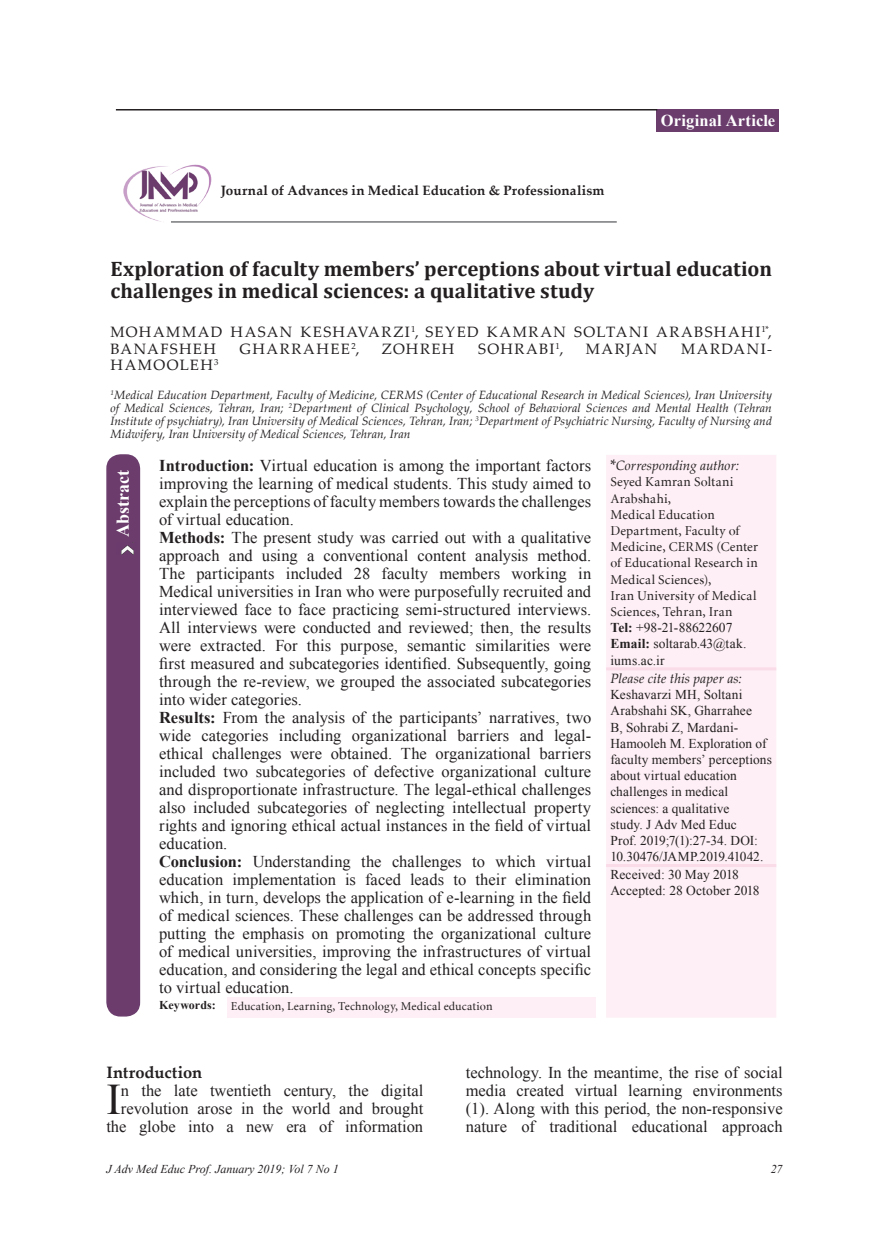
<style>
.page{position:relative;width:889px;height:1242px;background:#fff}
.page>*{position:absolute;margin:0;border:0;box-sizing:border-box;transform-origin:0 0}
.t1{font:43.65px "Times New Roman";color:#231f20}
.t2{font:700 21px/22.6px "Cambria";color:#231f20}
.t3{font:700 18px "Times New Roman";letter-spacing:-.005em;color:#fff}
.t4{font:16.5px/18px "Times New Roman";color:#231f20}
.t5{font:700 16.5px "Times New Roman";letter-spacing:.01em;color:#fff}
.t6{font:700 16.5px "Palatino Linotype";color:#231f20}
.t7{font:15px/16.2px "Palatino Linotype";letter-spacing:.1em;color:#231f20}
.t8{font:13.5px/16.2px "Times New Roman";letter-spacing:.01em;color:#231f20}
.t9{font:13.5px/16.2px "Minion Cyrillic";letter-spacing:.015em;color:#231f20}
.t10{font:700 13.5px "Palatino Linotype";letter-spacing:.01em;color:#231f20}
.t11{font:italic 13.5px "Palatino Linotype";letter-spacing:.005em;color:#231f20}
.t12{font:italic 12px/12.9px "Palatino Linotype";letter-spacing:.005em;color:#231f20;text-align:justify}
.t13{font:12px "Minion Cyrillic";letter-spacing:.02em;color:#231f20}
.t14{font:italic 12px "Times New Roman";color:#231f20}
.s1{font-weight:700}
.s2{font-style:normal;font-size:15px}
.s3{font-family:"Times New Roman";font-weight:700}
</style>
<div class="page">
<div style="left:656px;top:109px;width:123px;height:23px;background:#6b3d6d"></div>
<hr style="left:116px;top:109px;width:541px;height:1px;background:#231f20">
<hr style="left:171px;top:221px;width:446px;height:2px;background:#76787b">
<img style="left:123px;top:164px;width:88px;height:59px">
<div style="left:606px;top:455px;width:170px;height:562px;background:#fdeff5"></div>
<div style="left:226px;top:997px;width:369px;height:20px;background:#fdeff5"></div>
<hr style="left:606px;top:864px;width:170px;height:3px;background:#fadbe8">
<hr style="left:606px;top:667px;width:170px;height:3px;background:#fadbe8">
<div style="left:107px;top:455px;width:32px;height:560px;background:#6c3c6d;border-radius:14px"></div>
<div style="left:106px;top:454px;width:34px;height:562px;border:2px solid #6b3d6d;border-radius:14px"></div>
<img style="left:121px;top:545px;width:13px;height:9px">
<p class="t10" style="left:221px;top:181px;width:385px">Journal of Advances in Medical Education &amp; Professionalism</p>
<p class="t5" style="left:661px;top:108px;width:116px">Original Article</p>
<p class="t2" style="left:111px;top:257px;width:663px">Exploration of faculty members’ perceptions about virtual education challenges in medical sciences: a qualitative study</p>
<p class="t7" style="left:111px;top:323px;width:663px">MOHAMMAD HASAN KESHAVARZI<sup>1</sup>, SEYED KAMRAN SOLTANI ARABSHAHI<sup>1*</sup>,<br>BANAFSHEH</p>
<p class="t7" style="left:240px;top:340px;width:121px">GHARRAHEE<sup>2</sup>,</p>
<p class="t7" style="left:382px;top:340px;width:74px">ZOHREH</p>
<p class="t7" style="left:478px;top:340px;width:87px">SOHRABI<sup>1</sup>,</p>
<p class="t7" style="left:585px;top:340px;width:73px">MARJAN</p>
<p class="t7" style="left:681px;top:340px;width:92px">MARDANI-</p>
<p class="t7" style="left:111px;top:356px;width:110px">HAMOOLEH<sup>3</sup></p>
<p class="t12" style="left:111px;top:388px;width:663px"><sup>1</sup>Medical Education Department, Faculty of Medicine, CERMS (Center of Educational Research in Medical Sciences), Iran University of Medical Sciences, Tehran, Iran; <sup>2</sup>Department of Clinical Psychology, School of Behavioral Sciences and Mental Health (Tehran Institute of psychiatry), Iran University of Medical Sciences, Tehran, Iran; <sup>3</sup>Department of Psychiatric Nursing, Faculty of Nursing and Midwifery, Iran University of Medical Sciences, Tehran, Iran</p>
<p class="t4" style="left:159px;top:455px;width:434px"><span class="s1">Introduction:</span> Virtual education is among the important factors improving the learning of medical students. This study aimed to explain the perceptions of faculty members towards the challenges of virtual education.<br><span class="s1">Methods:</span> The present study was carried out with a qualitative approach and using a conventional content analysis method.<br>The participants included 28 faculty members working in Medical universities in Iran who were purposefully recruited and interviewed face to face practicing semi-structured interviews.<br>All interviews were conducted and reviewed; then, the results were extracted. For this purpose, semantic similarities were first measured and subcategories identified. Subsequently, going through the re-review, we grouped the associated subcategories into wider categories.<br><span class="s1">Results:</span> From the analysis of the participants’ narratives, two wide categories including organizational barriers and legal&shy;ethical challenges were obtained. The organizational barriers included two subcategories of defective organizational culture and disproportionate infrastructure. The legal-ethical challenges also included subcategories of neglecting intellectual property rights and ignoring ethical actual instances in the field of virtual education.<br><span class="s1">Conclusion:</span> Understanding the challenges to which virtual education implementation is faced leads to their elimination which, in turn, develops the application of e-learning in the field of medical sciences. These challenges can be addressed through putting the emphasis on promoting the organizational culture of medical universities, improving the infrastructures of virtual education, and considering the legal and ethical concepts specific to virtual education.</p>
<p class="t11" style="left:610px;top:456px;width:130px"><span class="s2">*</span>Corresponding author:</p>
<p class="t3" style="left:110px;top:537px;width:68px;rotate:-90deg">Abstract</p>
<p class="t9" style="left:610px;top:474px;width:149px">Seyed Kamran Soltani<br>Arabshahi,<br>Medical Education<br>Department, Faculty of<br>Medicine, CERMS (Center of Educational Research in<br>Medical Sciences),<br>Iran University of Medical<br>Sciences, Tehran, Iran</p>
<p class="t8" style="left:610px;top:619px;width:137px"><span class="s1">Tel:</span> +98-21-88622607<br><span class="s1">Email:</span> soltarab.43@tak. iums.ac.ir</p>
<p class="t11" style="left:610px;top:669px;width:133px">Please cite this paper as:</p>
<p class="t8" style="left:610px;top:686px;width:163px">Keshavarzi MH, Soltani<br>Arabshahi SK, Gharrahee<br>B, Sohrabi Z, Mardani-<br>Hamooleh M. Exploration of faculty members’ perceptions about virtual education challenges in medical sciences: a qualitative<br>study. J Adv Med Educ<br>Prof. 2019;7(1):27-34. DOI:<br>10.30476/JAMP.2019.41042.</p>
<p class="t8" style="left:610px;top:866px;width:151px">Received: 30 May 2018<br>Accepted: 28 October 2018</p>
<p class="t13" style="left:159px;top:999px;width:335px"><span class="s3">Keywords:</span> Education, Learning, Technology, Medical education</p>
<p class="t6" style="left:106px;top:1060px;width:97px">Introduction</p>
<h1 class="t1" style="left:106px;top:1068px;width:16px">I</h1>
<p class="t4" style="left:106px;top:1081px;width:318px;text-align:right">n the late twentieth century, the digital revolution arose in the world and brought the globe into a new era of information</p>
<p class="t4" style="left:466px;top:1062px;width:318px;text-align:justify">technology. In the meantime, the rise of social media created virtual learning environments (1). Along with this period, the non-responsive nature of traditional educational approach</p>
<p class="t14" style="left:106px;top:1160px;width:234px">J Adv Med Educ Prof. January 2019; Vol 7 No 1</p>
<p class="t14" style="left:771px;top:1160px;width:13px">27</p>
</div>
